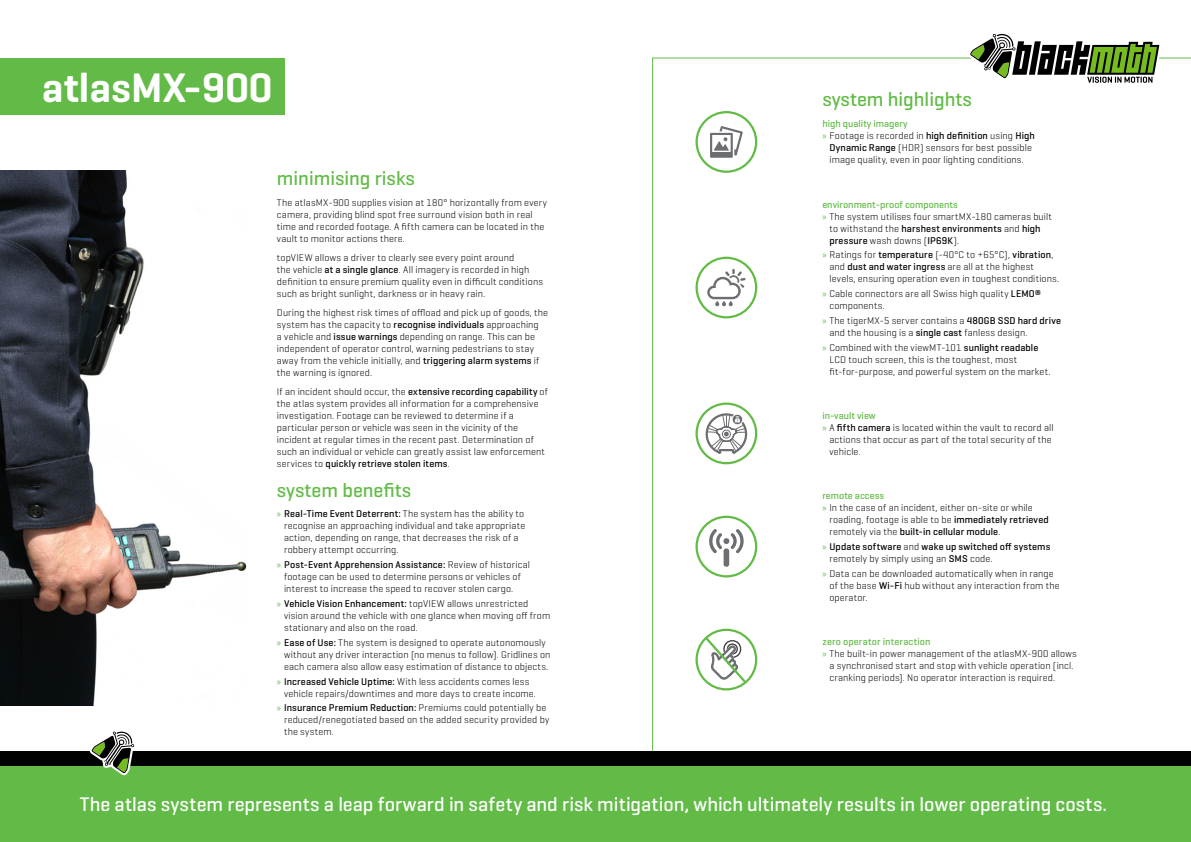
<style>
.page{position:relative;width:1191px;height:842px;background:#fff}
.page>*{position:absolute;margin:0;border:0;box-sizing:border-box;transform-origin:0 0}
.t1{font:600 42px "Geogrotesque";color:#fff}
.t2{font:500 20px "Geogrotesque";letter-spacing:.005em;color:#fff}
.t3{font:500 20px "Geogrotesque";color:#62bb46}
.t4{font:300 10px/12px "Geogrotesque";letter-spacing:.01em;color:#000}
.t5{font:500 10px/12px "Geogrotesque";letter-spacing:.015em;color:#000}
.t6{font:500 10px "Geogrotesque";color:#62bb46}
.s1{font-weight:500}
.s2{font-family:"Myriad Pro";font-weight:400;color:#62bb46}
.s3{font-weight:300}
</style>
<div class="page">
<svg style="left:652px;top:58px;width:539px;height:693px"></svg>
<div style="left:0;top:765px;width:1191px;height:77px;background:#62bb46"></div>
<div style="left:0;top:751px;width:1191px;height:14px;background:#000"></div>
<div style="left:0;top:58px;width:284px;height:56px;background:#62bb46"></div>
<div style="left:695px;top:257px;width:62px;height:61px;border:2px solid #62bb46;border-radius:50%"></div>
<svg style="left:707px;top:269px;width:38px;height:37px"></svg>
<div style="left:695px;top:111px;width:62px;height:62px;border:2px solid #62bb46;border-radius:50%"></div>
<svg style="left:710px;top:126px;width:33px;height:32px"></svg>
<div style="left:695px;top:629px;width:62px;height:61px;border:2px solid #62bb46;border-radius:50%"></div>
<svg style="left:702px;top:634px;width:46px;height:51px"></svg>
<div style="left:695px;top:516px;width:62px;height:61px;border:2px solid #62bb46;border-radius:50%"></div>
<svg style="left:709px;top:529px;width:34px;height:39px"></svg>
<svg style="left:90px;top:731px;width:47px;height:44px"></svg>
<svg style="left:965px;top:33px;width:197px;height:54px"></svg>
<div style="left:695px;top:402px;width:62px;height:62px;border:2px solid #62bb46;border-radius:50%"></div>
<svg style="left:704px;top:412px;width:44px;height:43px"></svg>
<img style="left:0;top:170px;width:247px;height:535px">
<h1 class="t1" style="left:42px;top:61px;width:232px">atlasMX-900</h1>
<h2 class="t3" style="left:277px;top:166px;width:139px">minimising risks</h2>
<p class="t4" style="left:277px;top:196px;width:272px">The atlasMX-900 supplies vision at 180° horizontally from every camera, providing blind spot free surround vision both in real time and recorded footage. A fifth camera can be located in the vault to monitor actions there.</p>
<p class="t4" style="left:277px;top:251px;width:268px">topVIEW allows a driver to clearly see every point around<br>the vehicle <span class="s1">at a single glance</span>. All imagery is recorded in high definition to ensure premium quality even in difficult conditions such as bright sunlight, darkness or in heavy rain.</p>
<p class="t4" style="left:277px;top:306px;width:273px">During the highest risk times of offload and pick up of goods, the system has the capacity to <span class="s1">recognise individuals</span> approaching<br>a vehicle and <span class="s1">issue warnings</span> depending on range. This can be independent of operator control, warning pedestrians to stay away from the vehicle initially, and <span class="s1">triggering alarm systems</span> if the warning is ignored.</p>
<p class="t4" style="left:277px;top:385px;width:273px">If an incident should occur, the <span class="s1">extensive recording capability</span> of the atlas system provides all information for a comprehensive investigation. Footage can be reviewed to determine if a particular person or vehicle was seen in the vicinity of the incident at regular times in the recent past. Determination of such an individual or vehicle can greatly assist law enforcement services to <span class="s1">quickly retrieve stolen items</span>.</p>
<h2 class="t3" style="left:277px;top:477px;width:136px">system benefits</h2>
<p class="t4" style="left:284px;top:507px;width:243px;text-indent:-7px"><span class="s2">»</span> <span class="s1">Real-Time Event Deterrent:</span> The system has the ability to recognise an approaching individual and take appropriate action, depending on range, that decreases the risk of a robbery attempt occurring.</p>
<p class="t4" style="left:284px;top:558px;width:247px;text-indent:-7px"><span class="s2">»</span> <span class="s1">Post-Event Apprehension Assistance:</span> Review of historical footage can be used to determine persons or vehicles of interest to increase the speed to recover stolen cargo.</p>
<p class="t4" style="left:284px;top:597px;width:268px;text-indent:-7px"><span class="s2">»</span> <span class="s1">Vehicle Vision Enhancement:</span> topVIEW allows unrestricted vision around the vehicle with one glance when moving off from stationary and also on the road.</p>
<p class="t4" style="left:284px;top:636px;width:268px;text-indent:-7px"><span class="s2">»</span> <span class="s1">Ease of Use:</span> The system is designed to operate autonomously without any driver interaction (no menus to follow). Gridlines on each camera also allow easy estimation of distance to objects.</p>
<p class="t4" style="left:284px;top:675px;width:253px;text-indent:-7px"><span class="s2">»</span> <span class="s1">Increased Vehicle Uptime:</span> With less accidents comes less vehicle repairs/downtimes and more days to create income.</p>
<p class="t4" style="left:284px;top:702px;width:267px;text-indent:-7px"><span class="s2">»</span> <span class="s1">Insurance Premium Reduction:</span> Premiums could potentially be reduced/renegotiated based on the added security provided by the system.</p>
<h2 class="t3" style="left:822px;top:87px;width:151px">system highlights</h2>
<p class="t6" style="left:822px;top:118px;width:87px">high quality imagery</p>
<p class="t4" style="left:822px;top:130px;width:214px"><span class="s2">»</span> Footage is recorded in <span class="s1">high definition</span> using <span class="s1">High</span></p>
<p class="t4" style="left:829px;top:142px;width:204px"><span class="s1">Dynamic Range</span> (HDR) sensors for best possible</p>
<p class="t4" style="left:829px;top:154px;width:196px">image quality, even in poor lighting conditions.</p>
<p class="t6" style="left:822px;top:198px;width:137px">environment-proof components</p>
<p class="t4" style="left:822px;top:210px;width:231px"><span class="s2">»</span> The system utilises four smartMX-180 cameras built</p>
<p class="t5" style="left:829px;top:222px;width:213px"><span class="s3">to withstand the</span> harshest environments <span class="s3">and</span> high</p>
<p class="t5" style="left:829px;top:234px;width:131px">pressure <span class="s3">wash downs (</span>IP69K<span class="s3">).</span></p>
<p class="t4" style="left:829px;top:249px;width:231px;text-indent:-7px"><span class="s2">»</span> Ratings for <span class="s1">temperature</span> (-40°C to +65°C), <span class="s1">vibration</span>, and <span class="s1">dust and water ingress</span> are all at the highest levels, ensuring operation even in toughest conditions.</p>
<p class="t4" style="left:829px;top:288px;width:213px;text-indent:-7px"><span class="s2">»</span> Cable connectors are all Swiss high quality <span class="s1">LEMO® </span>components.</p>
<p class="t4" style="left:829px;top:314px;width:233px;text-indent:-7px"><span class="s2">»</span> The tigerMX-5 server contains a <span class="s1">480GB SSD hard drive </span>and the housing is a <span class="s1">single cast</span> fanless design.</p>
<p class="t4" style="left:829px;top:341px;width:223px;text-indent:-7px"><span class="s2">»</span> Combined with the viewMT-101 <span class="s1">sunlight readable<br></span>LCD touch screen, this is the toughest, most fit-for-purpose, and powerful system on the market.</p>
<p class="t6" style="left:822px;top:409px;width:55px">in-vault view</p>
<p class="t4" style="left:822px;top:421px;width:233px"><span class="s2">»</span> A <span class="s1">fifth camera</span> is located within the vault to record all</p>
<p class="t4" style="left:829px;top:433px;width:224px">actions that occur as part of the total security of the</p>
<p class="t4" style="left:829px;top:445px;width:33px">vehicle.</p>
<p class="t6" style="left:822px;top:490px;width:63px">remote access</p>
<p class="t4" style="left:822px;top:502px;width:212px"><span class="s2">»</span> In the case of an incident, either on-site or while</p>
<p class="t4" style="left:829px;top:514px;width:221px">roading, footage is able to be <span class="s1">immediately retrieved</span></p>
<p class="t5" style="left:829px;top:526px;width:173px"><span class="s3">remotely via the</span> built-in cellular module<span class="s3">.</span></p>
<p class="t5" style="left:829px;top:541px;width:222px;text-indent:-7px"><span class="s2">»</span> Update software <span class="s3">and</span> wake up switched off systems <span class="s3">remotely by simply using an</span> SMS <span class="s3">code.</span></p>
<p class="t4" style="left:829px;top:567px;width:232px;text-indent:-7px"><span class="s2">»</span> Data can be downloaded automatically when in range of the base <span class="s1">Wi-Fi</span> hub without any interaction from the operator.</p>
<p class="t6" style="left:822px;top:636px;width:110px">zero operator interaction</p>
<p class="t4" style="left:822px;top:648px;width:256px"><span class="s2">»</span> The built-in power management of the atlasMX-900 allows</p>
<p class="t4" style="left:829px;top:660px;width:245px">a synchronised start and stop with vehicle operation (incl.</p>
<p class="t4" style="left:829px;top:672px;width:227px">cranking periods). No operator interaction is required.</p>
<h2 class="t2" style="left:80px;top:792px;width:1029px">The atlas system represents a leap forward in safety and risk mitigation, which ultimately results in lower operating costs.</h2>
</div>
